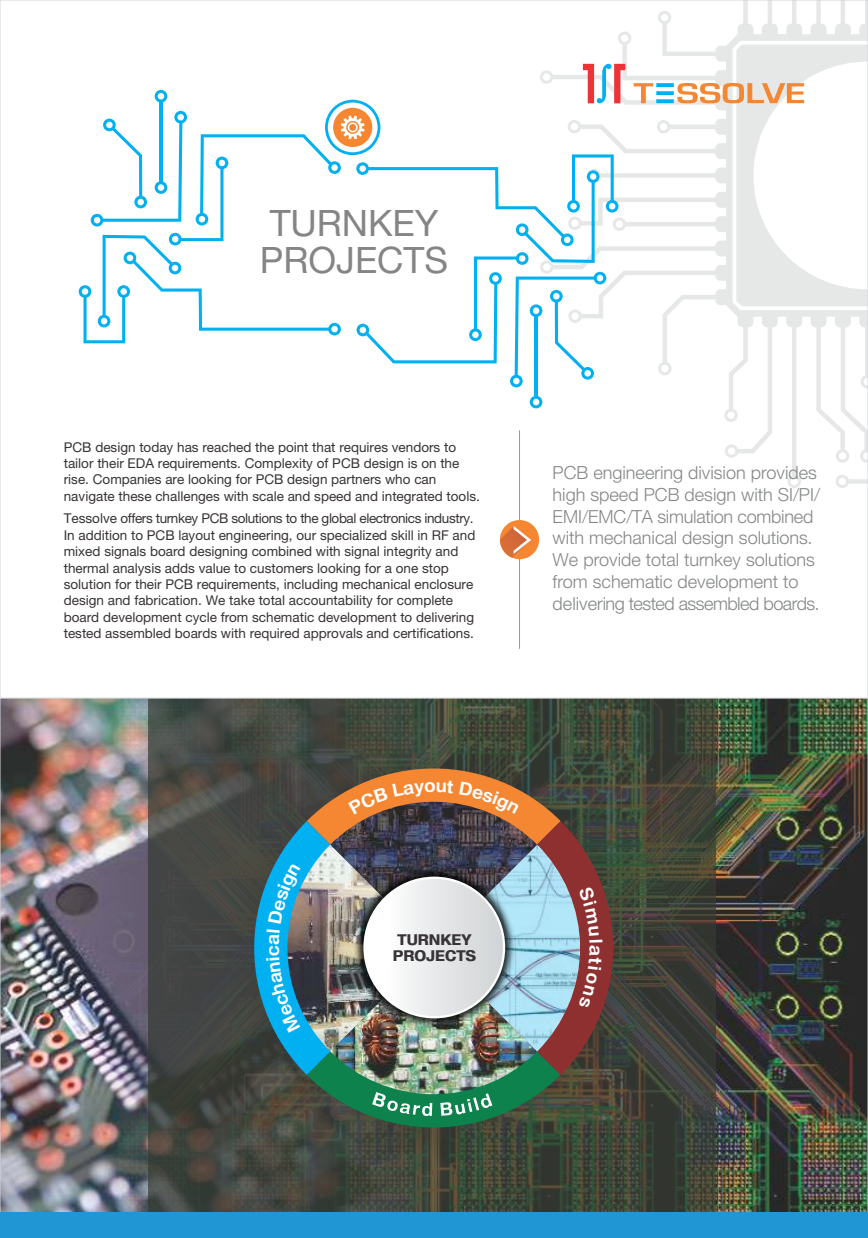
<style>
.page{position:relative;width:868px;height:1238px;background:#fff}
.page>*{position:absolute;margin:0;border:0;box-sizing:border-box;transform-origin:0 0}
.t1{font:36.45px/37.5px "Heavenetica 5 SH";color:#858585}
.t2{font:18px/21.8px "Heavenetica 4 Lt SH";color:#858787}
.t3{font:15px/16.6px "Heavenetica 8 Hvy SH";color:#383336;text-align:center}
.t4{font:13.5px/16.4px "Heavenetica 5 SH";color:#383336}
</style>
<div class="page">
<svg style="left:542px;top:2px;width:323px;height:486px"></svg>
<hr style="left:534px;top:315px;width:3px;height:81px;background:#00b0f0">
<svg style="left:529px;top:396px;width:13px;height:12px"></svg>
<hr style="left:519px;top:430px;width:1px;height:219px;background:#969999">
<img style="left:2px;top:700px;width:863px;height:511px">
<div style="left:148px;top:698px;width:567px;height:539px;background:#363b33;opacity:.7"></div>
<div style="left:0;top:1211px;width:867px;height:26px;background:#2196d4"></div>
<img style="left:227px;top:741px;width:411px;height:413px">
<svg style="left:307px;top:751px;width:253px;height:70px;background:#5f503a"></svg>
<svg style="left:307px;top:1074px;width:253px;height:70px;background:#35563f"></svg>
<svg style="left:537px;top:821px;width:93px;height:253px;background:#524639"></svg>
<svg style="left:237px;top:821px;width:93px;height:253px;background:#365e65"></svg>
<svg style="left:372px;top:1094px;width:120px;height:21px"></svg>
<img style="left:287px;top:844px;width:43px;height:207px">
<img style="left:330px;top:801px;width:207px;height:293px">
<img style="left:352px;top:865px;width:81px;height:164px">
<svg style="left:363px;top:876px;width:142px;height:142px"></svg>
<div style="left:365px;top:878px;width:138px;height:138px;background:#f5f5f6;border-radius:50%"></div>
<svg style="left:79px;top:64px;width:546px;height:323px"></svg>
<svg style="left:633px;top:83px;width:20px;height:20px"></svg>
<svg style="left:677px;top:83px;width:127px;height:20px"></svg>
<svg style="left:656px;top:91px;width:17px;height:4px"></svg>
<svg style="left:656px;top:99px;width:17px;height:4px"></svg>
<svg style="left:656px;top:83px;width:17px;height:4px"></svg>
<div style="left:500px;top:520px;width:39px;height:39px;background:#f58733;border-radius:50%"></div>
<svg style="left:500px;top:526px;width:31px;height:33px"></svg>
<svg style="left:348px;top:780px;width:105px;height:34px;background:#ca7435"></svg>
<svg style="left:459px;top:781px;width:60px;height:33px;background:#db7b33"></svg>
<img style="left:433px;top:844px;width:169px;height:207px">
<svg style="left:268px;top:863px;width:32px;height:60px;background:#12a8dd"></svg>
<svg style="left:266px;top:929px;width:34px;height:103px;background:#1297c9"></svg>
<h1 class="t1" style="left:260px;top:203px;width:190px">TURNKEY<br>PROJECTS</h1>
<p class="t4" style="left:64px;top:438px;width:417px">PCB design today has reached the point that requires vendors to tailor their EDA requirements. Complexity of PCB design is on the rise. Companies are looking for PCB design partners who can navigate these challenges with scale and speed and integrated tools.</p>
<p class="t4" style="left:64px;top:510px;width:413px">Tessolve offers turnkey PCB solutions to the global electronics industry.<br>In addition to PCB layout engineering, our specialized skill in RF and mixed signals board designing combined with signal integrity and thermal analysis adds value to customers looking for a one stop solution for their PCB requirements, including mechanical enclosure design and fabrication. We take total accountability for complete board development cycle from schematic development to delivering tested assembled boards with required approvals and certifications.</p>
<p class="t2" style="left:552px;top:461px;width:269px">PCB engineering division provides high speed PCB design with SI/PI/ EMI/EMC/TA simulation combined with mechanical design solutions.<br>We provide total turnkey solutions from schematic development to delivering tested assembled boards.</p>
<p class="t3" style="left:392px;top:930px;width:85px">TURNKEY<br>PROJECTS</p>
</div>
